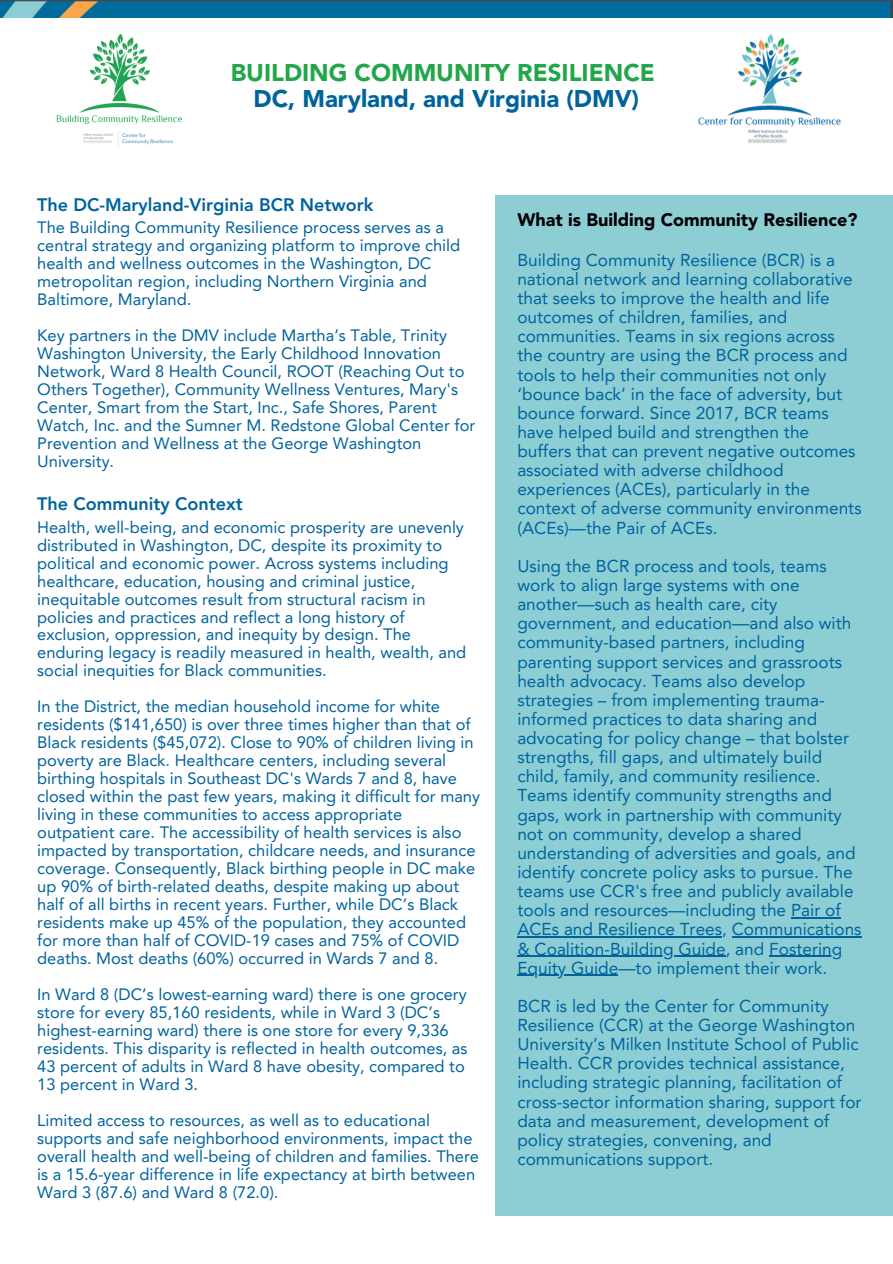
<style>
.page{position:relative;width:893px;height:1264px;background:#fff}
.page>*{position:absolute;margin:0;border:0;box-sizing:border-box;transform-origin:0 0}
.t1{font:900 24px "Avenir LT Pro";color:#00639d}
.t2{font:900 24px "Avenir LT Pro";color:#23a54a}
.t3{font:800 18px "Avenir LT Pro";color:#00639d}
.t4{font:900 18px "Avenir LT Pro";color:#000}
.t5{font:17.25px/19px "Avenir LT Pro";color:#00639d}
.t6{font:16.5px/18px "Avenir LT Pro";color:#00639d}
</style>
<div class="page">
<img style="left:0;top:0;width:892px;height:18px">
<img style="left:56px;top:33px;width:126px;height:113px">
<img style="left:698px;top:34px;width:143px;height:109px">
<div style="left:495px;top:195px;width:397px;height:1020px;background:#8dced5"></div>
<hr style="left:791px;top:917px;width:49px;height:1px;background:#00639d">
<hr style="left:517px;top:936px;width:205px;height:1px;background:#00639d">
<hr style="left:731px;top:936px;width:130px;height:1px;background:#00639d">
<hr style="left:517px;top:955px;width:208px;height:1px;background:#00639d">
<hr style="left:769px;top:955px;width:73px;height:1px;background:#00639d">
<hr style="left:517px;top:974px;width:101px;height:1px;background:#00639d">
<p class="t2" style="left:231px;top:63px;width:425px">BUILDING COMMUNITY RESILIENCE</p>
<p class="t1" style="left:253px;top:89px;width:387px">DC, Maryland, and Virginia (DMV)</p>
<p class="t3" style="left:37px;top:197px;width:338px">The DC-Maryland-Virginia BCR Network</p>
<p class="t6" style="left:37px;top:220px;width:424px">The Building Community Resilience process serves as a central strategy and organizing platform to improve child health and wellness outcomes in the Washington, DC metropolitan region, including Northern Virginia and Baltimore, Maryland.</p>
<p class="t6" style="left:37px;top:328px;width:439px">Key partners in the DMV include Martha’s Table, Trinity Washington University, the Early Childhood Innovation Network, Ward 8 Health Council, ROOT (Reaching Out to Others Together), Community Wellness Ventures, Mary's Center, Smart from the Start, Inc., Safe Shores, Parent Watch, Inc. and the Sumner M. Redstone Global Center for Prevention and Wellness at the George Washington University.</p>
<p class="t3" style="left:37px;top:496px;width:207px">The Community Context</p>
<p class="t6" style="left:37px;top:519px;width:430px">Health, well-being, and economic prosperity are unevenly distributed in Washington, DC, despite its proximity to political and economic power. Across systems including healthcare, education, housing and criminal justice, inequitable outcomes result from structural racism in policies and practices and reflect a long history of exclusion, oppression, and inequity by design. The enduring legacy is readily measured in health, wealth, and social inequities for Black communities.</p>
<p class="t6" style="left:37px;top:699px;width:444px">In the District, the median household income for white residents ($141,650) is over three times higher than that of Black residents ($45,072). Close to 90% of children living in poverty are Black. Healthcare centers, including several birthing hospitals in Southeast DC's Wards 7 and 8, have closed within the past few years, making it difficult for many living in these communities to access appropriate outpatient care. The accessibility of health services is also impacted by transportation, childcare needs, and insurance coverage. Consequently, Black birthing people in DC make up 90% of birth-related deaths, despite making up about half of all births in recent years. Further, while DC’s Black residents make up 45% of the population, they accounted for more than half of COVID-19 cases and 75% of COVID deaths. Most deaths (60%) occurred in Wards 7 and 8.</p>
<p class="t6" style="left:37px;top:987px;width:432px">In Ward 8 (DC’s lowest-earning ward) there is one grocery store for every 85,160 residents, while in Ward 3 (DC’s highest-earning ward) there is one store for every 9,336 residents. This disparity is reflected in health outcomes, as 43 percent of adults in Ward 8 have obesity, compared to 13 percent in Ward 3.</p>
<p class="t6" style="left:37px;top:1113px;width:443px">Limited access to resources, as well as to educational supports and safe neighborhood environments, impact the overall health and well-being of children and families. There is a 15.6-year difference in life expectancy at birth between Ward 3 (87.6) and Ward 8 (72.0).</p>
<p class="t4" style="left:517px;top:213px;width:342px">What is Building Community Resilience?</p>
<p class="t5" style="left:517px;top:252px;width:346px">Building Community Resilience (BCR) is a national network and learning collaborative that seeks to improve the health and life outcomes of children, families, and communities. Teams in six regions across the country are using the BCR process and tools to help their communities not only ‘bounce back’ in the face of adversity, but bounce forward. Since 2017, BCR teams have helped build and strengthen the buffers that can prevent negative outcomes associated with adverse childhood experiences (ACEs), particularly in the context of adverse community environments (ACEs)—the Pair of ACEs.</p>
<p class="t5" style="left:517px;top:558px;width:346px">Using the BCR process and tools, teams work to align large systems with one another—such as health care, city government, and education—and also with community-based partners, including parenting support services and grassroots health advocacy. Teams also develop strategies – from implementing trauma&shy;informed practices to data sharing and advocating for policy change – that bolster strengths, fill gaps, and ultimately build child, family, and community resilience.<br>Teams identify community strengths and gaps, work in partnership with community not on community, develop a shared understanding of adversities and goals, and identify concrete policy asks to pursue. The teams use CCR's free and publicly available tools and resources—including the Pair of ACEs and Resilience Trees, Communications &amp; Coalition-Building Guide, and Fostering Equity Guide—to implement their work.</p>
<p class="t5" style="left:517px;top:998px;width:346px">BCR is led by the Center for Community Resilience (CCR) at the George Washington University’s Milken Institute School of Public Health. CCR provides technical assistance, including strategic planning, facilitation of cross-sector information sharing, support for data and measurement, development of policy strategies, convening, and communications support.</p>
</div>
